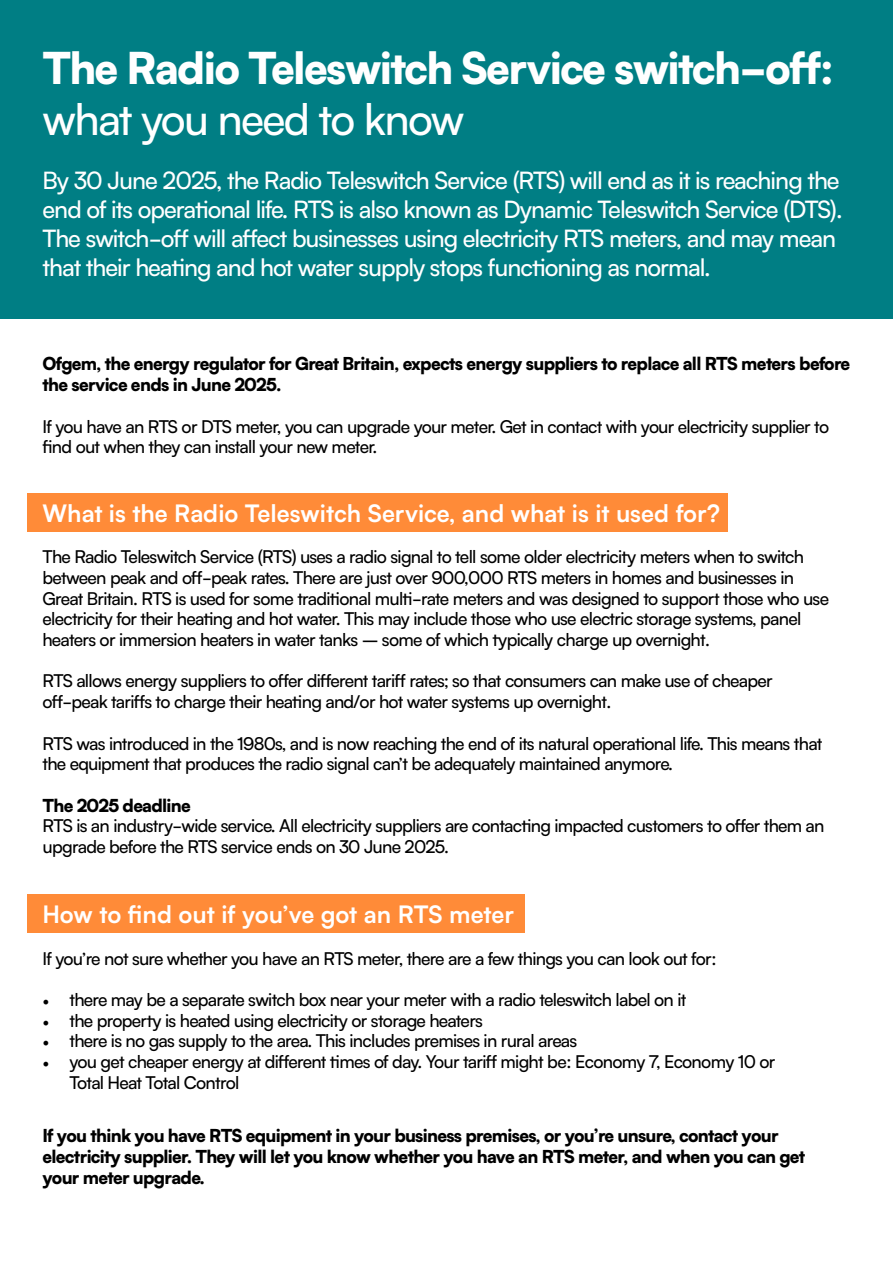
<style>
.page{position:relative;width:893px;height:1263px;background:#fff}
.page>*{position:absolute;margin:0;border:0;box-sizing:border-box;transform-origin:0 0}
.t1{font:900 43.5px/51px "Folito";letter-spacing:-.04em;color:#fff}
.Leaflet_Body_Copy{font:500 24px/28.8px "Folito";letter-spacing:-.04em;color:#fff}
.Leaflet_Body_Copy-2{font:700 24px "Folito";color:#fff}
.Leaflet_Body_Copy-3{font:500 17.7px/20.7px "Folito";letter-spacing:-.04em;color:#000}
.Leaflet_Body_Copy-4{font:900 17.7px/20.7px "Folito";letter-spacing:-.04em;color:#000}
.s1{font-weight:500}
.s2{font-family:"Minion Pro";font-weight:400;font-size:18px}
</style>
<div class="page">
<div style="left:0;top:0;width:893px;height:318px;background:#007e84"></div>
<div style="left:27px;top:493px;width:701px;height:38px;background:#ff8b38"></div>
<div style="left:27px;top:895px;width:498px;height:38px;background:#ff8b38"></div>
<p class="t1" style="left:43px;top:40px;width:793px">The Radio Teleswitch Service switch-off: <span class="s1">what you need to know</span></p>
<p class="Leaflet_Body_Copy" style="left:43px;top:165px;width:802px">By 30 June 2025, the Radio Teleswitch Service (RTS) will end as it is reaching the end of its operational life. RTS is also known as Dynamic Teleswitch Service (DTS).<br>The switch-off will affect businesses using electricity RTS meters, and may mean that their heating and hot water supply stops functioning as normal.</p>
<p class="Leaflet_Body_Copy-4" style="left:43px;top:353px;width:809px">Ofgem, the energy regulator for Great Britain, expects energy suppliers to replace all RTS meters before the service ends in June 2025.</p>
<p class="Leaflet_Body_Copy-3" style="left:43px;top:415px;width:788px">If you have an RTS or DTS meter, you can upgrade your meter. Get in contact with your electricity supplier to find out when they can install your new meter.</p>
<p class="Leaflet_Body_Copy-2" style="left:43px;top:495px;width:679px">What is the Radio Teleswitch Service, and what is it used for?</p>
<p class="Leaflet_Body_Copy-3" style="left:43px;top:546px;width:763px">The Radio Teleswitch Service (RTS) uses a radio signal to tell some older electricity meters when to switch</p>
<p class="Leaflet_Body_Copy-3" style="left:43px;top:566px;width:788px">between peak and off-peak rates. There are just over 900,000 RTS meters in homes and businesses in Great Britain. RTS is used for some traditional multi-rate meters and was designed to support those who use electricity for their heating and hot water. This may include those who use electric storage systems, panel heaters or immersion heaters in water tanks – some of which typically charge up overnight.</p>
<p class="Leaflet_Body_Copy-3" style="left:43px;top:670px;width:732px">RTS allows energy suppliers to offer different tariff rates; so that consumers can make use of cheaper off-peak tariffs to charge their heating and/or hot water systems up overnight.</p>
<p class="Leaflet_Body_Copy-3" style="left:43px;top:732px;width:781px">RTS was introduced in the 1980s, and is now reaching the end of its natural operational life. This means that the equipment that produces the radio signal can’t be adequately maintained anymore.</p>
<p class="Leaflet_Body_Copy-4" style="left:43px;top:794px;width:150px">The 2025 deadline</p>
<p class="Leaflet_Body_Copy-3" style="left:43px;top:815px;width:784px">RTS is an industry-wide service. All electricity suppliers are contacting impacted customers to offer them an upgrade before the RTS service ends on 30 June 2025.</p>
<p class="Leaflet_Body_Copy-2" style="left:43px;top:897px;width:473px">How to find out if you’ve got an RTS meter</p>
<p class="Leaflet_Body_Copy-3" style="left:43px;top:947px;width:676px">If you’re not sure whether you have an RTS meter, there are a few things you can look out for:</p>
<p class="Leaflet_Body_Copy-3" style="left:43px;top:989px;width:645px"><span class="s2">•</span> there may be a separate switch box near your meter with a radio teleswitch label on it</p>
<p class="Leaflet_Body_Copy-3" style="left:43px;top:1009px;width:442px"><span class="s2">•</span> the property is heated using electricity or storage heaters</p>
<p class="Leaflet_Body_Copy-3" style="left:43px;top:1030px;width:536px"><span class="s2">•</span> there is no gas supply to the area. This includes premises in rural areas</p>
<p class="Leaflet_Body_Copy-3" style="left:70px;top:1051px;width:707px;text-indent:-27px"><span class="s2">•</span> you get cheaper energy at different times of day. Your tariff might be: Economy 7, Economy 10 or<br>Total Heat Total Control</p>
<p class="Leaflet_Body_Copy-4" style="left:43px;top:1124px;width:738px">If you think you have RTS equipment in your business premises, or you’re unsure, contact your</p>
<p class="Leaflet_Body_Copy-4" style="left:43px;top:1145px;width:764px">electricity supplier. They will let you know whether you have an RTS meter, and when you can get your meter upgrade.</p>
</div>
